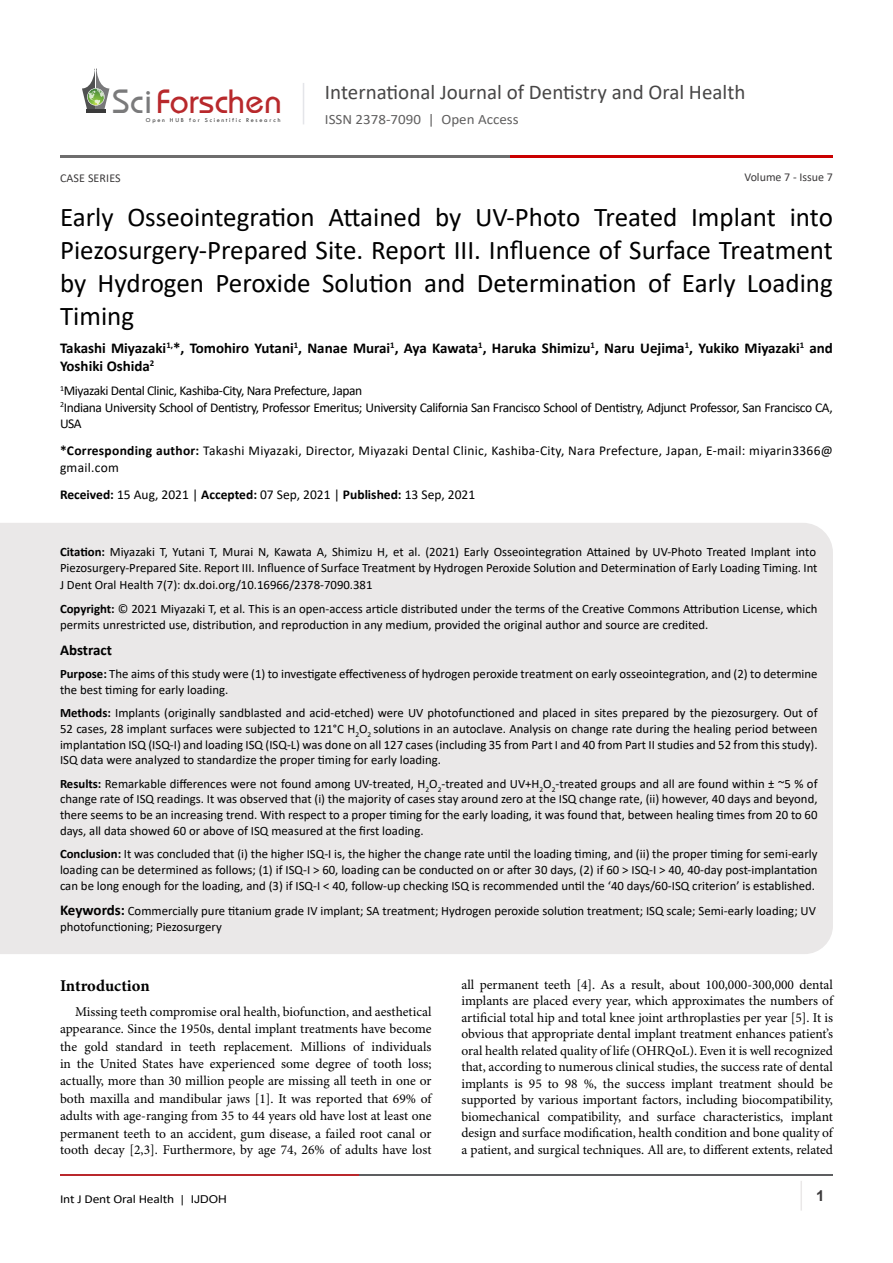
<style>
.page{position:relative;width:893px;height:1263px;background:#fff}
.page>*{position:absolute;margin:0;border:0;box-sizing:border-box;transform-origin:0 0}
.t1{font:35.1px "Opal";color:#b8292c}
.t2{font:27px/33px "Calibri";color:#000;text-align:justify}
.t3{font:21px "Calibri";color:#474646}
.Heading1{font:700 16.5px "Minion Pro";letter-spacing:-.005em;color:#000}
.t4{font:700 15px/18px "Calibri";color:#000}
.t5{font:700 15px "Arial";color:#3c3a3b}
.t6{font:14.25px "Calibri";color:#605f5f;scale:1.05 1}
.t7{font:13.5px/16.5px "Minion Pro";color:#000;text-align:justify}
.t8{font:13.5px/16.5px "Calibri";letter-spacing:-.03em;color:#000}
.t9{font:13.5px/16.5px "Calibri";letter-spacing:.02em;color:#000}
.t10{font:13.5px "Calibri";color:#000}
.No_Spacing{font:12.75px/15.8px "Calibri";color:#000;text-align:justify}
.t11{font:12.15px "Calibri";letter-spacing:-.01em;color:#000;scale:1.11 1}
.t12{font:12px "Calibri";color:#3c3a3b}
.t13{font:6.15px "Tw Cen";letter-spacing:.28em;color:#3a3a3a}
.s1{color:#7a7a7b}
.s2{font-weight:700}
.s3{font-weight:700;font-size:15px}
.s4{font-family:"Arial";font-size:10.8px}
</style>
<div class="page">
<hr style="left:86px;top:109px;width:19px;height:4px;background:#3a3a3a">
<svg style="left:82px;top:68px;width:27px;height:41px"></svg>
<hr style="left:303px;top:83px;width:1px;height:41px;background:#e4e5e9">
<hr style="left:800px;top:1181px;width:2px;height:29px;background:#eae8e8">
<hr style="left:60px;top:1174px;width:300px;height:2px;background:#b9282c">
<hr style="left:359px;top:1174px;width:474px;height:2px;background:#5d5e60">
<hr style="left:60px;top:155px;width:535px;height:2px;background:#6e6d6d">
<hr style="left:511px;top:155px;width:322px;height:2px;background:#ca0000">
<div style="left:0;top:523px;width:833px;height:431px;background:#eae8e8"></div>
<h1 class="t1" style="left:113px;top:80px;width:171px"><span class="s1">Sci</span>Forschen</h1>
<p class="t13" style="left:146px;top:116px;width:136px">Open HUB for Scientific Research</p>
<h3 class="t3" style="left:325px;top:77px;width:422px">International Journal of Dentistry and Oral Health</h3>
<p class="t6" style="left:325px;top:110px;width:186px">ISSN 2378-7090 | Open Access</p>
<p class="t12" style="left:744px;top:169px;width:90px">Volume 7 - Issue 7</p>
<p class="t12" style="left:60px;top:170px;width:62px">CASE SERIES</p>
<p class="t2" style="left:60px;top:199px;width:774px">Early Osseointegration Attained by UV-Photo Treated Implant into Piezosurgery-Prepared Site. Report III. Influence of Surface Treatment by Hydrogen Peroxide Solution and Determination of Early Loading Timing</p>
<p class="t4" style="left:60px;top:339px;width:774px">Takashi Miyazaki<sup>1,</sup>*, Tomohiro Yutani<sup>1</sup>, Nanae Murai<sup>1</sup>, Aya Kawata<sup>1</sup>, Haruka Shimizu<sup>1</sup>, Naru Uejima<sup>1</sup>, Yukiko Miyazaki<sup>1</sup> and<br>Yoshiki Oshida<sup>2</sup></p>
<p class="t8" style="left:60px;top:382px;width:304px"><sup>1</sup>Miyazaki Dental Clinic, Kashiba-City, Nara Prefecture, Japan</p>
<p class="t8" style="left:60px;top:399px;width:774px"><sup>2</sup>Indiana University School of Dentistry, Professor Emeritus; University California San Francisco School of Dentistry, Adjunct Professor, San Francisco CA,<br>USA</p>
<p class="t9" style="left:60px;top:442px;width:774px"><span class="s2">*Corresponding author:</span> Takashi Miyazaki, Director, Miyazaki Dental Clinic, Kashiba-City, Nara Prefecture, Japan, E-mail: miyarin3366@ gmail.com</p>
<p class="t10" style="left:60px;top:485px;width:417px"><span class="s2">Received:</span> 15 Aug, 2021 | <span class="s2">Accepted:</span> 07 Sep, 2021 | <span class="s2">Published:</span> 13 Sep, 2021</p>
<p class="No_Spacing" style="left:60px;top:543px;width:759px;line-height:16.5px"><span class="s2">Citation:</span> Miyazaki T, Yutani T, Murai N, Kawata A, Shimizu H, et al. (2021) Early Osseointegration Attained by UV-Photo Treated Implant into Piezosurgery-Prepared Site. Report III. Influence of Surface Treatment by Hydrogen Peroxide Solution and Determination of Early Loading Timing. Int J Dent Oral Health 7(7): dx.doi.org/10.16966/2378-7090.381</p>
<p class="No_Spacing" style="left:60px;top:600px;width:759px;line-height:16.5px"><span class="s2">Copyright:</span> © 2021 Miyazaki T, et al. This is an open-access article distributed under the terms of the Creative Commons Attribution License, which permits unrestricted use, distribution, and reproduction in any medium, provided the original author and source are credited.</p>
<p class="t4" style="left:60px;top:640px;width:53px">Abstract</p>
<p class="No_Spacing" style="left:60px;top:665px;width:759px"><span class="s2">Purpose:</span> The aims of this study were (1) to investigate effectiveness of hydrogen peroxide treatment on early osseointegration, and (2) to determine the best timing for early loading.</p>
<p class="No_Spacing" style="left:60px;top:704px;width:759px"><span class="s2">Methods:</span> Implants (originally sandblasted and acid-etched) were UV photofunctioned and placed in sites prepared by the piezosurgery. Out of 52 cases, 28 implant surfaces were subjected to 121°C H<sub>2</sub>O<sub>2</sub> solutions in an autoclave. Analysis on change rate during the healing period between implantation ISQ (ISQ-I) and loading ISQ (ISQ-L) was done on all 127 cases (including 35 from Part I and 40 from Part II studies and 52 from this study).<br>ISQ data were analyzed to standardize the proper timing for early loading.</p>
<p class="No_Spacing" style="left:60px;top:775px;width:759px"><span class="s2">Results:</span> Remarkable differences were not found among UV-treated, H<sub>2</sub>O<sub>2</sub>-treated and UV+H<sub>2</sub>O<sub>2</sub>-treated groups and all are found within ± ~5 % of change rate of ISQ readings. It was observed that (i) the majority of cases stay around zero at the ISQ change rate, (ii) however, 40 days and beyond, there seems to be an increasing trend. With respect to a proper timing for the early loading, it was found that, between healing times from 20 to 60 days, all data showed 60 or above of ISQ measured at the first loading.</p>
<p class="No_Spacing" style="left:60px;top:845px;width:759px"><span class="s2">Conclusion:</span> It was concluded that (i) the higher ISQ-I is, the higher the change rate until the loading timing, and (ii) the proper timing for semi-early loading can be determined as follows; (1) if ISQ-I &gt; 60, loading can be conducted on or after 30 days, (2) if 60 &gt; ISQ-I &gt; 40, 40-day post-implantation can be long enough for the loading, and (3) if ISQ-I &lt; 40, follow-up checking ISQ is recommended until the ‘40 days/60-ISQ criterion’ is established.</p>
<p class="No_Spacing" style="left:60px;top:902px;width:757px"><span class="s3">Keywords:</span> Commercially pure titanium grade IV implant; SA treatment; Hydrogen peroxide solution treatment; ISQ scale; Semi-early loading; UV photofunctioning; Piezosurgery</p>
<p class="Heading1" style="left:60px;top:974px;width:91px">Introduction</p>
<p class="t7" style="left:60px;top:1003px;width:373px;line-height:17.2px;text-indent:15px">Missing teeth compromise oral health, biofunction, and aesthetical appearance. Since the 1950s, dental implant treatments have become the gold standard in teeth replacement. Millions of individuals in the United States have experienced some degree of tooth loss; actually, more than 30 million people are missing all teeth in one or both maxilla and mandibular jaws [1]. It was reported that 69% of adults with age-ranging from 35 to 44 years old have lost at least one permanent teeth to an accident, gum disease, a failed root canal or tooth decay [2,3]. Furthermore, by age 74, 26% of adults have lost</p>
<p class="t7" style="left:461px;top:976px;width:373px">all permanent teeth [4]. As a result, about 100,000-300,000 dental implants are placed every year, which approximates the numbers of artificial total hip and total knee joint arthroplasties per year [5]. It is obvious that appropriate dental implant treatment enhances patient’s oral health related quality of life (OHRQoL). Even it is well recognized that, according to numerous clinical studies, the success rate of dental implants is 95 to 98 %, the success implant treatment should be supported by various important factors, including biocompatibility, biomechanical compatibility, and surface characteristics, implant design and surface modification, health condition and bone quality of a patient, and surgical techniques. All are, to different extents, related</p>
<p class="t11" style="left:60px;top:1190px;width:152px">Int J Dent Oral Health <span class="s4">| IJDOH</span></p>
<p class="t5" style="left:816px;top:1185px;width:10px">1</p>
</div>
